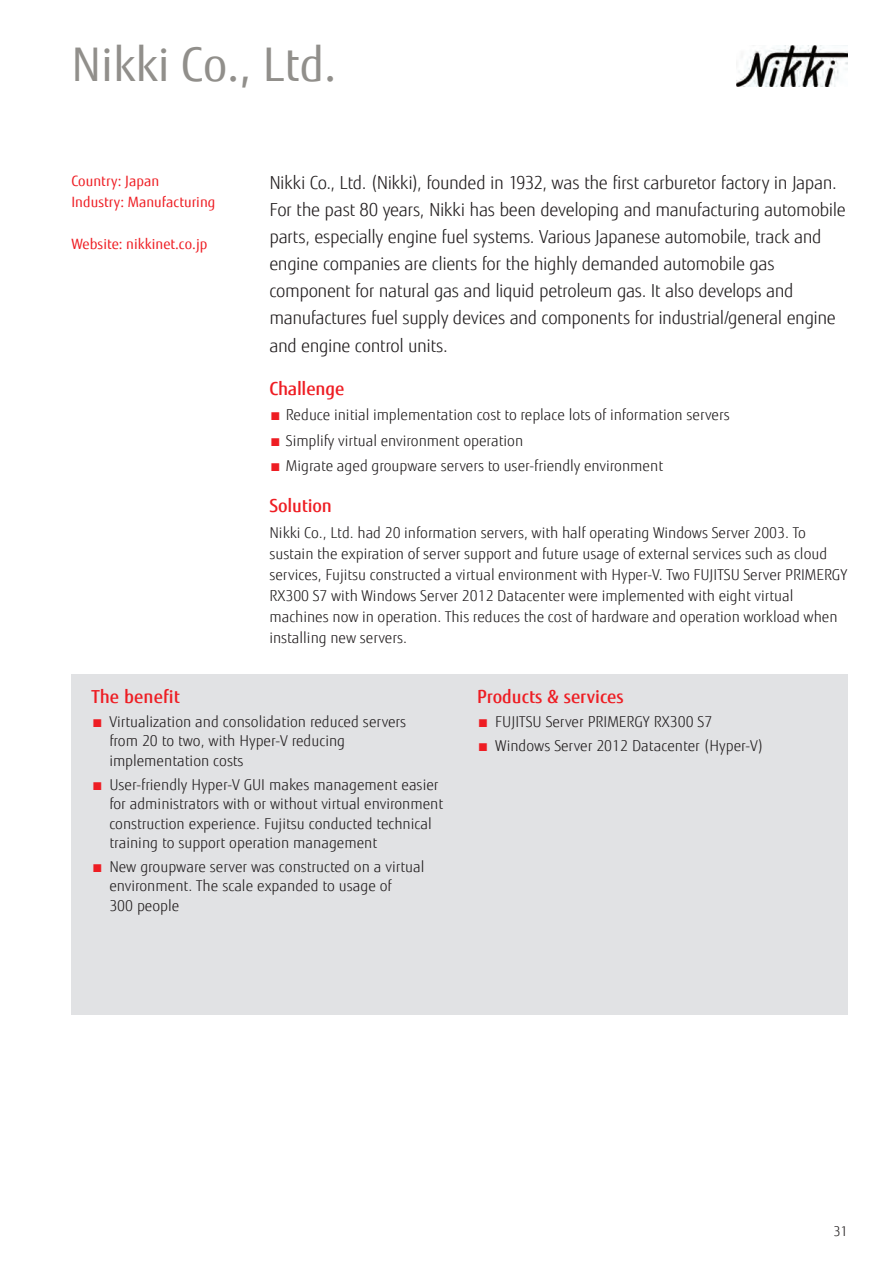
<style>
.page{position:relative;width:893px;height:1263px;background:#fff}
.page>*{position:absolute;margin:0;border:0;box-sizing:border-box;transform-origin:0 0}
.t1{font:46.5px "Fujitsu Sans";color:#918f8b}
.t2{font:300 18px/27px "Fujitsu Sans";letter-spacing:-.02em;color:#231f20}
.copy{font:500 18px "Fujitsu Sans";color:#ee1d23}
.copy-2{font:300 15px/19.5px "Fujitsu Sans";color:#231f20}
.t3{font:14.25px "Fujitsu Sans";letter-spacing:.005em;color:#ee1d23}
.t4{font:300 13.5px "Fujitsu Sans";color:#231f20}
.s1{color:#ee1d23}
</style>
<div class="page">
<div style="left:71px;top:674px;width:777px;height:341px;background:#e1e2e4"></div>
<img style="left:736px;top:46px;width:112px;height:41px">
<p class="t1" style="left:71px;top:35px;width:267px">Nikki Co., Ltd.</p>
<p class="t3" style="left:71px;top:173px;width:89px">Country: Japan</p>
<p class="t3" style="left:71px;top:194px;width:146px">Industry: Manufacturing</p>
<p class="t3" style="left:71px;top:236px;width:137px">Website: nikkinet.co.jp</p>
<p class="t2" style="left:269px;top:169px;width:578px">Nikki Co., Ltd. (Nikki), founded in 1932, was the first carburetor factory in Japan.<br>For the past 80 years, Nikki has been developing and manufacturing automobile parts, especially engine fuel systems. Various Japanese automobile, track and engine companies are clients for the highly demanded automobile gas component for natural gas and liquid petroleum gas. It also develops and manufactures fuel supply devices and components for industrial/general engine and engine control units.</p>
<p class="copy" style="left:269px;top:377px;width:76px">Challenge</p>
<p class="copy-2" style="left:269px;top:405px;width:462px"><span class="s1">■</span> Reduce initial implementation cost to replace lots of information servers</p>
<p class="copy-2" style="left:269px;top:431px;width:255px"><span class="s1">■</span> Simplify virtual environment operation</p>
<p class="copy-2" style="left:269px;top:456px;width:395px"><span class="s1">■</span> Migrate aged groupware servers to user-friendly environment</p>
<p class="copy" style="left:269px;top:495px;width:64px">Solution</p>
<p class="copy-2" style="left:269px;top:522px;width:579px;line-height:21px">Nikki Co., Ltd. had 20 information servers, with half operating Windows Server 2003. To sustain the expiration of server support and future usage of external services such as cloud services, Fujitsu constructed a virtual environment with Hyper-V. Two FUJITSU Server PRIMERGY RX300 S7 with Windows Server 2012 Datacenter were implemented with eight virtual machines now in operation. This reduces the cost of hardware and operation workload when installing new servers.</p>
<p class="copy" style="left:91px;top:685px;width:90px">The benefit</p>
<p class="copy-2" style="left:109px;top:712px;width:298px;text-indent:-18px"><span class="s1">■</span> Virtualization and consolidation reduced servers from 20 to two, with Hyper-V reducing implementation costs</p>
<p class="copy-2" style="left:109px;top:774px;width:335px;text-indent:-18px"><span class="s1">■</span> User-friendly Hyper-V GUI makes management easier for administrators with or without virtual environment construction experience. Fujitsu conducted technical training to support operation management</p>
<p class="copy-2" style="left:109px;top:857px;width:317px;text-indent:-18px"><span class="s1">■</span> New groupware server was constructed on a virtual environment. The scale expanded to usage of<br>300 people</p>
<p class="copy" style="left:477px;top:685px;width:148px">Products &amp; services</p>
<p class="copy-2" style="left:477px;top:712px;width:237px"><span class="s1">■</span> FUJITSU Server PRIMERGY RX300 S7</p>
<p class="copy-2" style="left:477px;top:735px;width:288px"><span class="s1">■</span> Windows Server 2012 Datacenter (Hyper-V)</p>
<p class="t4" style="left:833px;top:1223px;width:16px">31</p>
</div>
